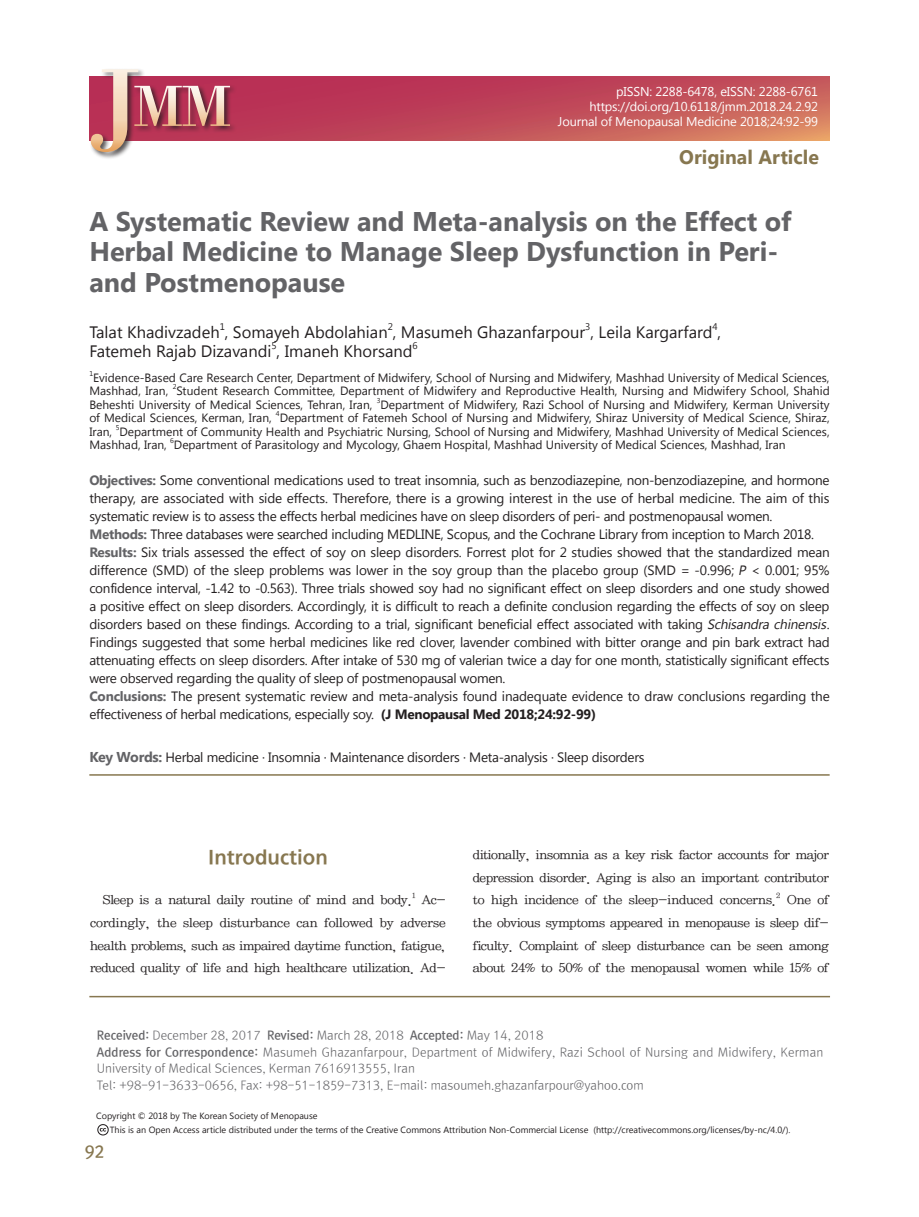
<style>
.page{position:relative;width:919px;height:1217px;background:#fff}
.page>*{position:absolute;margin:0;border:0;box-sizing:border-box;transform-origin:0 0}
.t1{font:60px "Bodoni BT";color:#fff}
.t2{font:700 27px/30px "Segoe UI";color:#636366}
.t3{font:700 19.5px "Segoe UI";color:#877750}
.t4{font:19.5px "Rix J Go B";color:#877750;scale:1.05 1}
.t5{font:16.5px "Segoe UI";color:#231f20}
.t6{font:16.5px "Rix M Go B";color:#877750}
.t7{font:14.25px/22.5px "YDIY Mj O130 KS Cpc EUC H";letter-spacing:-.1em;color:#231f20;text-align:justify;scale:1.05 1}
.t8{font:13.5px/18px "Segoe UI";letter-spacing:-.02em;color:#231f20}
.t9{font:12.75px/15px "Segoe UI";letter-spacing:-.01em;color:#fff;text-align:right}
.t10{font:12px/13.5px "Segoe UI";color:#231f20}
.t11{font:12px/16.5px "Rix M Go L";color:#636366}
.t12{font:9.6px "Segoe UI";color:#231f20}
.t13{font:9px/14.4px "Segoe UI";color:#231f20}
.t14{font:8.25px "YDIY Mj O130 KS Cpc EUC H";color:#231f20;scale:1.05 1}
.t15{font:7.05px "Segoe UI";color:#231f20}
.s1{font-size:109.5px}
.s2{font-weight:700;color:#636366}
.s3{font-style:italic}
.s4{font-weight:700}
.s5{font-weight:700;font-size:14.25px;color:#636366}
.s6{font-family:"Rix M Go B"}
</style>
<div class="page">
<hr style="left:89px;top:995px;width:741px;height:2px;background:#877750">
<svg style="left:237px;top:77px;width:592px;height:63px;background:#c14c59"></svg>
<div style="left:89px;top:68px;width:148px;height:91px;background:#231f20;opacity:.75"></div>
<svg style="left:97px;top:1124px;width:12px;height:12px"></svg>
<hr style="left:89px;top:774px;width:740px;height:1px;background:#877750">
<h1 class="t1" style="left:89px;top:68px;width:144px"><span class="s1">J</span> MM</h1>
<p class="t9" style="left:589px;top:84px;width:230px">pISSN: 2288-6478, eISSN: 2288-6761 https://doi.org/10.6118/jmm.2018.24.2.92</p>
<p class="t9" style="left:558px;top:114px;width:261px">Journal of Menopausal Medicine 2018;24:92-99</p>
<h3 class="t3" style="left:679px;top:143px;width:141px">Original Article</h3>
<h2 class="t2" style="left:89px;top:205px;width:703px">A Systematic Review and Meta-analysis on the Effect of<br>Herbal Medicine to Manage Sleep Dysfunction in Peri&shy;and Postmenopause</h2>
<p class="t5" style="left:89px;top:320px;width:633px">Talat Khadivzadeh , Somayeh Abdolahian , Masumeh Ghazanfarpour , Leila Kargarfard ,</p>
<p class="t12" style="left:220px;top:320px;width:7px">1</p>
<p class="t12" style="left:387px;top:320px;width:7px">2</p>
<p class="t12" style="left:585px;top:320px;width:7px">3</p>
<p class="t12" style="left:712px;top:320px;width:7px">4</p>
<p class="t5" style="left:89px;top:340px;width:324px">Fatemeh Rajab Dizavandi , Imaneh Khorsand</p>
<p class="t12" style="left:271px;top:339px;width:7px">5</p>
<p class="t12" style="left:412px;top:339px;width:7px">6</p>
<p class="t15" style="left:89px;top:368px;width:5px">1</p>
<p class="t10" style="left:89px;top:370px;width:741px;text-indent:4px">Evidence-Based Care Research Center, Department of Midwifery, School of Nursing and Midwifery, Mashhad University of Medical Sciences,<br>Mashhad, Iran,</p>
<p class="t15" style="left:173px;top:382px;width:5px">2</p>
<p class="t10" style="left:89px;top:383px;width:742px;text-indent:87px">Student Research Committee, Department of Midwifery and Reproductive Health, Nursing and Midwifery School, Shahid<br>Beheshti University of Medical Sciences, Tehran, Iran,</p>
<p class="t15" style="left:376px;top:395px;width:5px">3</p>
<p class="t10" style="left:380px;top:397px;width:450px">Department of Midwifery, Razi School of Nursing and Midwifery, Kerman University</p>
<p class="t10" style="left:89px;top:410px;width:184px">of Medical Sciences, Kerman, Iran,</p>
<p class="t15" style="left:276px;top:409px;width:5px">4</p>
<p class="t10" style="left:280px;top:410px;width:551px">Department of Fatemeh School of Nursing and Midwifery, Shiraz University of Medical Science, Shiraz,</p>
<p class="t10" style="left:89px;top:424px;width:24px">Iran,</p>
<p class="t15" style="left:116px;top:422px;width:5px">5</p>
<p class="t10" style="left:89px;top:424px;width:741px;text-indent:30px">Department of Community Health and Psychiatric Nursing, School of Nursing and Midwifery, Mashhad University of Medical Sciences,<br>Mashhad, Iran,</p>
<p class="t15" style="left:170px;top:436px;width:5px">6</p>
<p class="t10" style="left:174px;top:437px;width:613px">Department of Parasitology and Mycology, Ghaem Hospital, Mashhad University of Medical Sciences, Mashhad, Iran</p>
<p class="t8" style="left:89px;top:470px;width:742px"><span class="s2">Objectives:</span> Some conventional medications used to treat insomnia, such as benzodiazepine, non-benzodiazepine, and hormone therapy, are associated with side effects. Therefore, there is a growing interest in the use of herbal medicine. The aim of this systematic review is to assess the effects herbal medicines have on sleep disorders of peri- and postmenopausal women.<br><span class="s2">Methods:</span> Three databases were searched including MEDLINE, Scopus, and the Cochrane Library from inception to March 2018.<br><span class="s2">Results:</span> Six trials assessed the effect of soy on sleep disorders. Forrest plot for 2 studies showed that the standardized mean difference (SMD) of the sleep problems was lower in the soy group than the placebo group (SMD = -0.996; <span class="s3">P</span> &lt; 0.001; 95% confidence interval, -1.42 to -0.563). Three trials showed soy had no significant effect on sleep disorders and one study showed a positive effect on sleep disorders. Accordingly, it is difficult to reach a definite conclusion regarding the effects of soy on sleep disorders based on these findings. According to a trial, significant beneficial effect associated with taking <span class="s3">Schisandra chinensis</span>.<br>Findings suggested that some herbal medicines like red clover, lavender combined with bitter orange and pin bark extract had attenuating effects on sleep disorders. After intake of 530 mg of valerian twice a day for one month, statistically significant effects were observed regarding the quality of sleep of postmenopausal women.<br><span class="s2">Conclusions:</span> The present systematic review and meta-analysis found inadequate evidence to draw conclusions regarding the effectiveness of herbal medications, especially soy. <span class="s4">(J Menopausal Med 2018;24:92-99)</span></p>
<p class="t8" style="left:89px;top:747px;width:556px"><span class="s5">Key Words:</span> Herbal medicine · Insomnia · Maintenance disorders · Meta-analysis · Sleep disorders</p>
<h3 class="t4" style="left:208px;top:845px;width:115px">Introduction</h3>
<p class="t7" style="left:102px;top:889px;width:297px">Sleep is a natural daily routine of mind and body.</p>
<p class="t14" style="left:411px;top:891px;width:5px">1</p>
<p class="t7" style="left:89px;top:889px;width:342px;text-indent:332px">Ac&shy;cordingly, the sleep disturbance can followed by adverse health problems, such as impaired daytime function, fatigue, reduced quality of life and high healthcare utilization. Ad-</p>
<p class="t7" style="left:472px;top:844px;width:342px">ditionally, insomnia as a key risk factor accounts for major depression disorder. Aging is also an important contributor to high incidence of the sleep-induced concerns.</p>
<p class="t14" style="left:775px;top:891px;width:6px">2</p>
<p class="t7" style="left:472px;top:889px;width:342px;text-indent:314px">One of the obvious symptoms appeared in menopause is sleep dif&shy;ficulty. Complaint of sleep disturbance can be seen among about 24% to 50% of the menopausal women while 15% of</p>
<p class="t11" style="left:97px;top:1026px;width:728px"><span class="s6">Received:</span> December 28, 2017 <span class="s6">Revised:</span> March 28, 2018 <span class="s6">Accepted:</span> May 14, 2018<br><span class="s6">Address for Correspondence:</span> Masumeh Ghazanfarpour, Department of Midwifery, Razi School of Nursing and Midwifery, Kerman University of Medical Sciences, Kerman 7616913555, Iran<br>Tel: +98-91-3633-0656, Fax: +98-51-1859-7313, E-mail: masoumeh.ghazanfarpour@yahoo.com</p>
<p class="t13" style="left:110px;top:1107px;width:682px;text-indent:-14px">Copyright © 2018 by The Korean Society of Menopause<br>This is an Open Access article distributed under the terms of the Creative Commons Attribution Non-Commercial License (http://creativecommons.org/licenses/by-nc/4.0/).</p>
<p class="t6" style="left:85px;top:1142px;width:21px">92</p>
</div>
